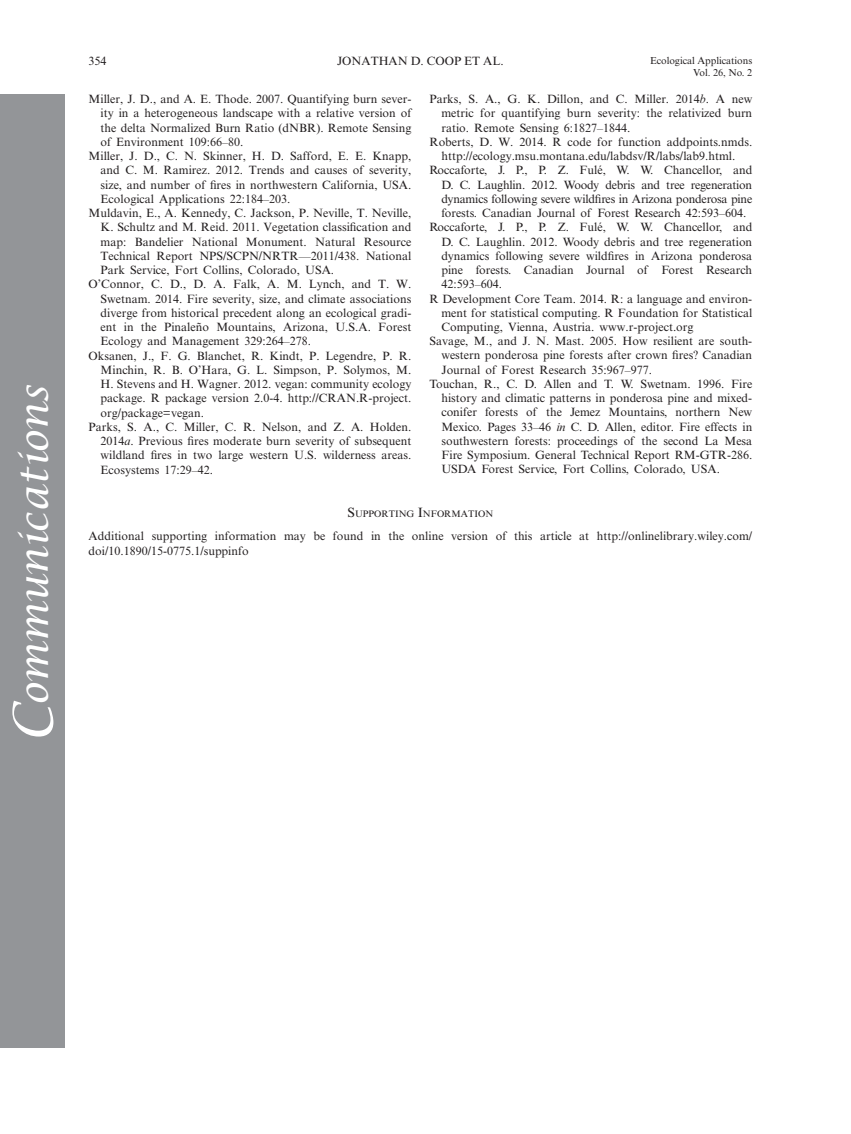
<style>
.page{position:relative;width:851px;height:1134px;background:#fff}
.page>*{position:absolute;margin:0;border:0;box-sizing:border-box;transform-origin:0 0}
.t1{font:italic 39px "Lucida Calligraphy";color:#fff}
.t2{font:12px/14.2px "Times NRMT";color:#231f20}
.t3{font:12px "Times NRMT";color:#231f20}
.t4{font:10.2px/12px "Times NRMT";color:#231f20;text-align:right}
.t5{font:9.45px "Times NRMT";color:#231f20}
.s1{font-size:54px}
.s2{font-style:italic}
.s3{font-size:13.5px}
</style>
<div class="page">
<div style="left:0;top:94px;width:65px;height:954px;background:#939598"></div>
<h1 class="t1" style="left:11px;top:743px;width:359px;rotate:-90deg"><span class="s1">C</span>ommunications</h1>
<p class="t3" style="left:88px;top:54px;width:19px">354</p>
<p class="t3" style="left:337px;top:54px;width:168px">JONATHAN D. COOP ET AL.</p>
<p class="t4" style="left:650px;top:55px;width:104px">Ecological Applications<br>Vol. 26, No. 2</p>
<p class="t2" style="left:429px;top:92px;width:324px">Parks, S. A., G. K. Dillon, and C. Miller. 2014<span class="s2">b</span>. A new</p>
<p class="t2" style="left:441px;top:106px;width:312px">metric for quantifying burn severity: the relativized burn</p>
<p class="t2" style="left:441px;top:120px;width:190px">ratio. Remote Sensing 6:1827–1844.</p>
<p class="t2" style="left:429px;top:135px;width:324px">Roberts, D. W. 2014. R code for function addpoints.nmds.</p>
<p class="t2" style="left:441px;top:149px;width:295px">http://ecology.msu.montana.edu/labdsv/R/labs/lab9.html.</p>
<p class="t2" style="left:429px;top:163px;width:324px">Roccaforte, J. P., P. Z. Fulé, W. W. Chancellor, and</p>
<p class="t2" style="left:441px;top:177px;width:312px">D. C. Laughlin. 2012. Woody debris and tree regeneration</p>
<p class="t2" style="left:441px;top:192px;width:312px">dynamics following severe wildfires in Arizona ponderosa pine</p>
<p class="t2" style="left:441px;top:206px;width:306px">forests. Canadian Journal of Forest Research 42:593–604.</p>
<p class="t2" style="left:429px;top:220px;width:324px">Roccaforte, J. P., P. Z. Fulé, W. W. Chancellor, and</p>
<p class="t2" style="left:441px;top:234px;width:312px">D. C. Laughlin. 2012. Woody debris and tree regeneration</p>
<p class="t2" style="left:441px;top:249px;width:312px">dynamics following severe wildfires in Arizona ponderosa</p>
<p class="t2" style="left:441px;top:263px;width:312px">pine forests. Canadian Journal of Forest Research</p>
<p class="t2" style="left:441px;top:277px;width:62px">42:593–604.</p>
<p class="t2" style="left:429px;top:291px;width:324px">R Development Core Team. 2014. R: a language and environ-</p>
<p class="t2" style="left:441px;top:306px;width:312px">ment for statistical computing. R Foundation for Statistical</p>
<p class="t2" style="left:441px;top:320px;width:253px">Computing, Vienna, Austria. www.r-project.org</p>
<p class="t2" style="left:429px;top:334px;width:324px">Savage, M., and J. N. Mast. 2005. How resilient are south-</p>
<p class="t2" style="left:441px;top:348px;width:312px">western ponderosa pine forests after crown fires? Canadian</p>
<p class="t2" style="left:441px;top:363px;width:212px">Journal of Forest Research 35:967–977.</p>
<p class="t2" style="left:429px;top:377px;width:324px">Touchan, R., C. D. Allen and T. W. Swetnam. 1996. Fire</p>
<p class="t2" style="left:441px;top:391px;width:312px">history and climatic patterns in ponderosa pine and mixed-</p>
<p class="t2" style="left:441px;top:405px;width:312px">conifer forests of the Jemez Mountains, northern New</p>
<p class="t2" style="left:441px;top:420px;width:312px">Mexico. Pages 33–46 <span class="s2">in</span> C. D. Allen, editor. Fire effects in</p>
<p class="t2" style="left:441px;top:434px;width:312px">southwestern forests: proceedings of the second La Mesa</p>
<p class="t2" style="left:441px;top:448px;width:312px">Fire Symposium. General Technical Report RM-GTR-286.</p>
<p class="t2" style="left:441px;top:462px;width:280px">USDA Forest Service, Fort Collins, Colorado, USA.</p>
<p class="t5" style="left:347px;top:509px;width:147px"><span class="s3">S</span>UPPORTING <span class="s3">I</span>NFORMATION</p>
<p class="t2" style="left:88px;top:529px;width:665px">Additional supporting information may be found in the online version of this article at http://onlinelibrary.wiley.com/ doi/10.1890/15-0775.1/suppinfo</p>
<p class="t2" style="left:88px;top:92px;width:324px">Miller, J. D., and A. E. Thode. 2007. Quantifying burn sever-</p>
<p class="t2" style="left:100px;top:106px;width:312px">ity in a heterogeneous landscape with a relative version of</p>
<p class="t2" style="left:100px;top:121px;width:312px">the delta Normalized Burn Ratio (dNBR). Remote Sensing</p>
<p class="t2" style="left:100px;top:135px;width:144px">of Environment 109:66–80.</p>
<p class="t2" style="left:88px;top:149px;width:324px">Miller, J. D., C. N. Skinner, H. D. Safford, E. E. Knapp,</p>
<p class="t2" style="left:100px;top:163px;width:312px">and C. M. Ramirez. 2012. Trends and causes of severity,</p>
<p class="t2" style="left:100px;top:178px;width:312px">size, and number of fires in northwestern California, USA.</p>
<p class="t2" style="left:100px;top:192px;width:191px">Ecological Applications 22:184–203.</p>
<p class="t2" style="left:88px;top:206px;width:324px">Muldavin, E., A. Kennedy, C. Jackson, P. Neville, T. Neville,</p>
<p class="t2" style="left:100px;top:220px;width:312px">K. Schultz and M. Reid. 2011. Vegetation classification and</p>
<p class="t2" style="left:100px;top:235px;width:312px">map: Bandelier National Monument. Natural Resource</p>
<p class="t2" style="left:100px;top:249px;width:312px">Technical Report NPS/SCPN/NRTR—2011/438. National</p>
<p class="t2" style="left:100px;top:263px;width:235px">Park Service, Fort Collins, Colorado, USA.</p>
<p class="t2" style="left:88px;top:277px;width:324px">O’Connor, C. D., D. A. Falk, A. M. Lynch, and T. W.</p>
<p class="t2" style="left:100px;top:291px;width:312px">Swetnam. 2014. Fire severity, size, and climate associations</p>
<p class="t2" style="left:100px;top:306px;width:312px">diverge from historical precedent along an ecological gradi-</p>
<p class="t2" style="left:100px;top:320px;width:312px">ent in the Pinaleño Mountains, Arizona, U.S.A. Forest</p>
<p class="t2" style="left:100px;top:334px;width:212px">Ecology and Management 329:264–278.</p>
<p class="t2" style="left:88px;top:348px;width:324px">Oksanen, J., F. G. Blanchet, R. Kindt, P. Legendre, P. R.</p>
<p class="t2" style="left:100px;top:363px;width:312px">Minchin, R. B. O’Hara, G. L. Simpson, P. Solymos, M.</p>
<p class="t2" style="left:100px;top:377px;width:312px">H. Stevens and H. Wagner. 2012. vegan: community ecology</p>
<p class="t2" style="left:100px;top:391px;width:312px">package. R package version 2.0-4. http://CRAN.R-project.</p>
<p class="t2" style="left:100px;top:405px;width:105px">org/package=vegan.</p>
<p class="t2" style="left:88px;top:420px;width:324px">Parks, S. A., C. Miller, C. R. Nelson, and Z. A. Holden.</p>
<p class="t2" style="left:100px;top:434px;width:312px">2014<span class="s2">a</span>. Previous fires moderate burn severity of subsequent</p>
<p class="t2" style="left:100px;top:448px;width:312px">wildland fires in two large western U.S. wilderness areas.</p>
<p class="t2" style="left:100px;top:462px;width:114px">Ecosystems 17:29–42.</p>
</div>
